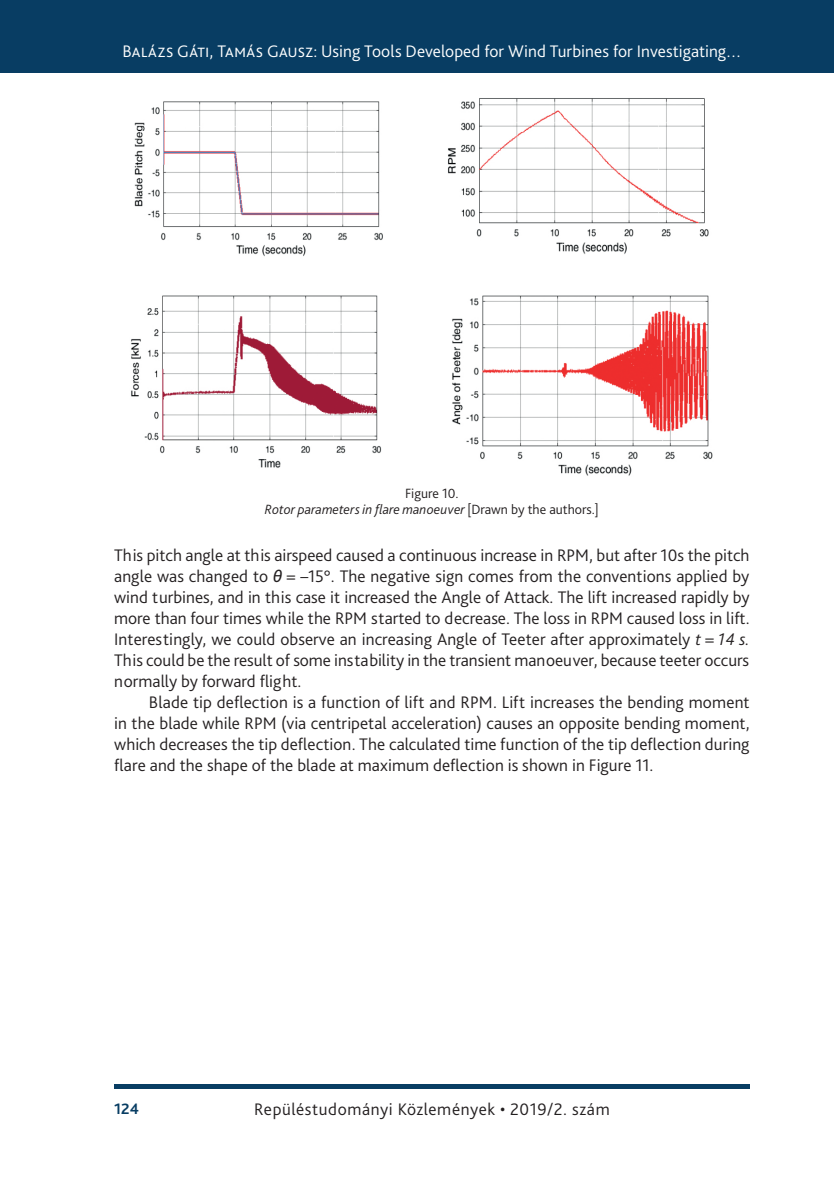
<style>
.page{position:relative;width:834px;height:1181px;background:#fff}
.page>*{position:absolute;margin:0;border:0;box-sizing:border-box;transform-origin:0 0}
._2__Body_1st_paragra{font:300 17.5px/21px "Bliss Pro";color:#231f20;text-align:justify}
._1__Body{font:300 17.5px/21px "Bliss Pro";letter-spacing:.005em;color:#231f20;text-align:justify}
.t1{font:300 17.5px "Bliss Pro";letter-spacing:.01em;color:#fff}
._2__Body_1st_paragra-2{font:300 17.5px "Bliss Pro";letter-spacing:.03em;color:#231f20}
.t2{font:700 15.75px "Bliss Pro";color:#083d63}
.Ábra__képalárás{font:italic 300 14px "Bliss Pro";color:#231f20}
.Ábra_címe{font:300 14px "Bliss Pro";color:#231f20}
.s1{font-style:normal}
.s2{font-weight:400;font-style:italic}
.s3{font-style:italic}
</style>
<div class="page">
<div style="left:0;top:0;width:833px;height:73px;background:#083d63"></div>
<hr style="left:833px;top:0;width:1px;height:73px;background:#083d63">
<div style="left:114px;top:1084px;width:635px;height:5px;background:#083d63"></div>
<img style="left:131px;top:98px;width:582px;height:378px">
<p class="t1" style="left:122px;top:41px;width:620px">Balázs Gáti, Tamás Gausz: Using Tools Developed for Wind Turbines for Investigating…</p>
<p class="Ábra_címe" style="left:405px;top:485px;width:55px">Figure 10.</p>
<p class="Ábra__képalárás" style="left:265px;top:501px;width:335px">Rotor parameters in flare manoeuver <span class="s1">[Drawn by the authors.]</span></p>
<p class="_2__Body_1st_paragra" style="left:114px;top:544px;width:637px">This pitch angle at this airspeed caused a continuous increase in RPM, but after 10s the pitch angle was changed to <span class="s2">θ</span> = –15°. The negative sign comes from the conventions applied by wind turbines, and in this case it increased the Angle of Attack. The lift increased rapidly by more than four times while the RPM started to decrease. The loss in RPM caused loss in lift.<br>Interestingly, we could observe an increasing Angle of Teeter after approximately <span class="s3">t = 14 s.<br></span>This could be the result of some instability in the transient manoeuver, because teeter occurs normally by forward flight.</p>
<p class="_1__Body" style="left:114px;top:691px;width:637px;text-indent:35px">Blade tip deflection is a function of lift and RPM. Lift increases the bending moment in the blade while RPM (via centripetal acceleration) causes an opposite bending moment, which decreases the tip deflection. The calculated time function of the tip deflection during flare and the shape of the blade at maximum deflection is shown in Figure 11.</p>
<p class="t2" style="left:114px;top:1099px;width:26px">124</p>
<p class="_2__Body_1st_paragra-2" style="left:254px;top:1098px;width:357px">Repüléstudományi Közlemények • 2019/2. szám</p>
</div>
